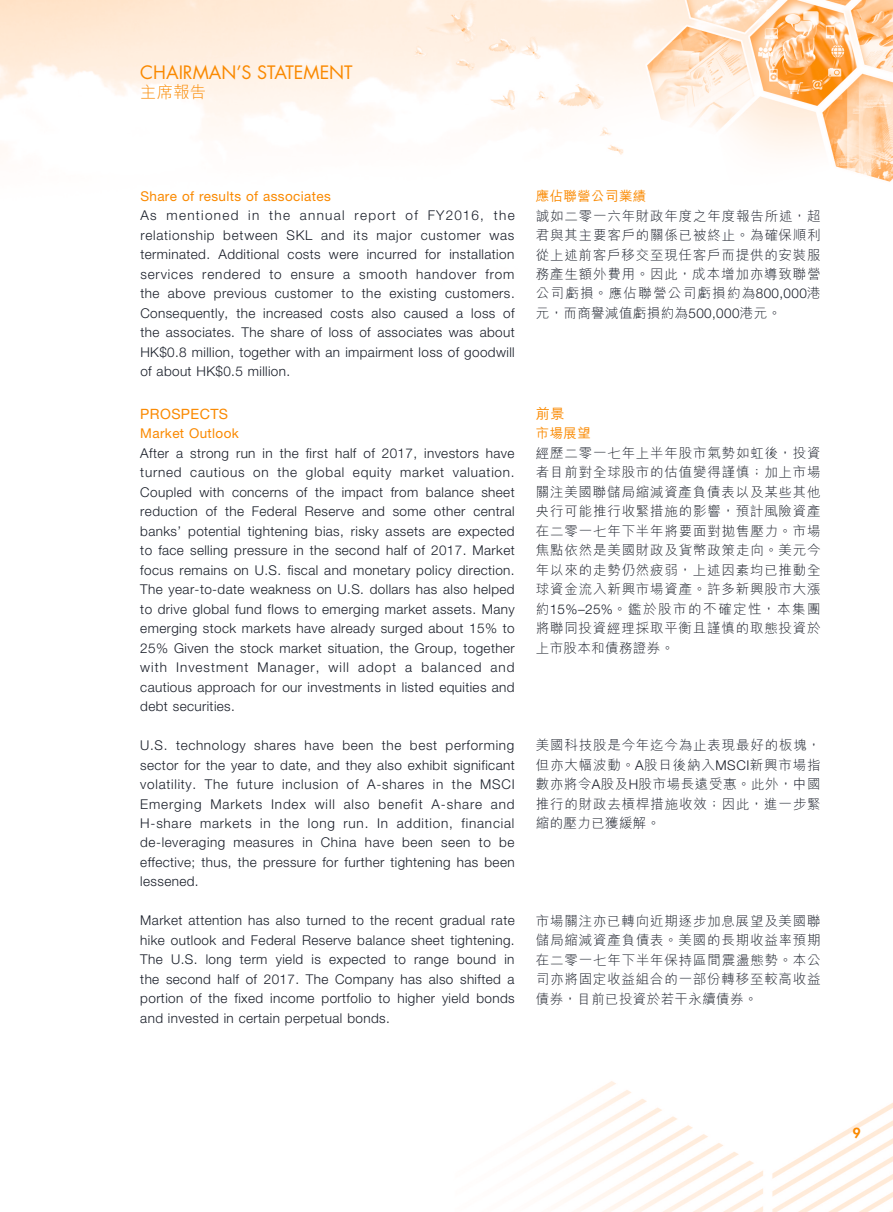
<style>
.page{position:relative;width:893px;height:1212px;background:#fff}
.page>*{position:absolute;margin:0;border:0;box-sizing:border-box;transform-origin:0 0}
.t1{font:18px "Futura Std";color:#fa8900}
.t2{font:300 16.5px "M Hei HK";color:#fa8900}
.t3{font:14.25px "Helvetica Neue LT Std";letter-spacing:.03em;color:#fa8900}
.t4{font:500 14.25px "M Hei HK";color:#fa8900}
.t5{font:300 13.5px/19.5px "Helvetica Neue LT Std";letter-spacing:.03em;color:#191e29;text-align:justify}
.t6{font:300 13.5px/19.5px "M Hei HK";letter-spacing:.06em;color:#191e29;text-align:justify}
.t7{font:13.5px "Helvetica Neue LT Std";letter-spacing:.03em;color:#fa8900}
.t8{font:500 13.5px "M Hei HK";letter-spacing:.03em;color:#fa8900}
.t9{font:800 13.5px "Futura Std";color:#fa8900}
.s1{font-family:"Helvetica Neue LT Std"}
</style>
<div class="page">
<img style="left:0;top:0;width:893px;height:1212px">
<h1 class="t1" style="left:140px;top:61px;width:214px">CHAIRMAN’S STATEMENT</h1>
<p class="t2" style="left:140px;top:80px;width:68px">主席報告</p>
<p class="t7" style="left:140px;top:188px;width:192px">Share of results of associates</p>
<p class="t5" style="left:140px;top:206px;width:376px">As mentioned in the annual report of FY2016, the relationship between SKL and its major customer was terminated. Additional costs were incurred for installation services rendered to ensure a smooth handover from the above previous customer to the existing customers.<br>Consequently, the increased costs also caused a loss of the associates. The share of loss of associates was about HK$0.8 million, together with an impairment loss of goodwill of about HK$0.5 million.</p>
<p class="t3" style="left:140px;top:405px;width:89px">PROSPECTS</p>
<p class="t7" style="left:140px;top:425px;width:100px">Market Outlook</p>
<p class="t5" style="left:140px;top:443px;width:376px">After a strong run in the first half of 2017, investors have turned cautious on the global equity market valuation.<br>Coupled with concerns of the impact from balance sheet reduction of the Federal Reserve and some other central banks’ potential tightening bias, risky assets are expected to face selling pressure in the second half of 2017. Market focus remains on U.S. fiscal and monetary policy direction.<br>The year-to-date weakness on U.S. dollars has also helped to drive global fund flows to emerging market assets. Many emerging stock markets have already surged about 15% to 25% Given the stock market situation, the Group, together with Investment Manager, will adopt a balanced and cautious approach for our investments in listed equities and debt securities.</p>
<p class="t5" style="left:140px;top:735px;width:376px">U.S. technology shares have been the best performing sector for the year to date, and they also exhibit significant volatility. The future inclusion of A-shares in the MSCI Emerging Markets Index will also benefit A-share and H-share markets in the long run. In addition, financial de-leveraging measures in China have been seen to be effective; thus, the pressure for further tightening has been lessened.</p>
<p class="t5" style="left:140px;top:911px;width:376px">Market attention has also turned to the recent gradual rate hike outlook and Federal Reserve balance sheet tightening.<br>The U.S. long term yield is expected to range bound in the second half of 2017. The Company has also shifted a portion of the fixed income portfolio to higher yield bonds and invested in certain perpetual bonds.</p>
<p class="t8" style="left:536px;top:186px;width:112px">應佔聯營公司業績</p>
<p class="t6" style="left:536px;top:205px;width:286px">誠如二零一六年財政年度之年度報告所述，超君與其主要客戶的關係已被終止。為確保順利從上述前客戶移交至現任客戶而提供的安裝服務產生額外費用。因此，成本增加亦導致聯營公司虧損。應佔聯營公司虧損約為<span class="s1">800,000</span>港元，而商譽減值虧損約為<span class="s1">500,000</span>港元。</p>
<p class="t4" style="left:536px;top:403px;width:30px">前景</p>
<p class="t8" style="left:536px;top:423px;width:57px">市場展望</p>
<p class="t6" style="left:536px;top:442px;width:286px">經歷二零一七年上半年股市氣勢如虹後，投資者目前對全球股市的估值變得謹慎；加上市場關注美國聯儲局縮減資產負債表以及某些其他央行可能推行收緊措施的影響，預計風險資產在二零一七年下半年將要面對拋售壓力。市場焦點依然是美國財政及貨幣政策走向。美元今年以來的走勢仍然疲弱，上述因素均已推動全球資金流入新興市場資產。許多新興股市大漲約<span class="s1">15%–25%</span>。鑑於股市的不確定性，本集團將聯同投資經理採取平衡且謹慎的取態投資於上市股本和債務證券。</p>
<p class="t6" style="left:536px;top:735px;width:286px">美國科技股是今年迄今為止表現最好的板塊，但亦大幅波動。<span class="s1">A</span>股日後納入<span class="s1">MSCI</span>新興市場指數亦將令<span class="s1">A</span>股及<span class="s1">H</span>股市場長遠受惠。此外，中國推行的財政去槓桿措施收效；因此，進一步緊縮的壓力已獲緩解。</p>
<p class="t6" style="left:536px;top:910px;width:286px">市場關注亦已轉向近期逐步加息展望及美國聯儲局縮減資產負債表。美國的長期收益率預期在二零一七年下半年保持區間震盪態勢。本公司亦將固定收益組合的一部份轉移至較高收益債券，目前已投資於若干永續債券。</p>
<p class="t9" style="left:853px;top:1124px;width:9px">9</p>
</div>
